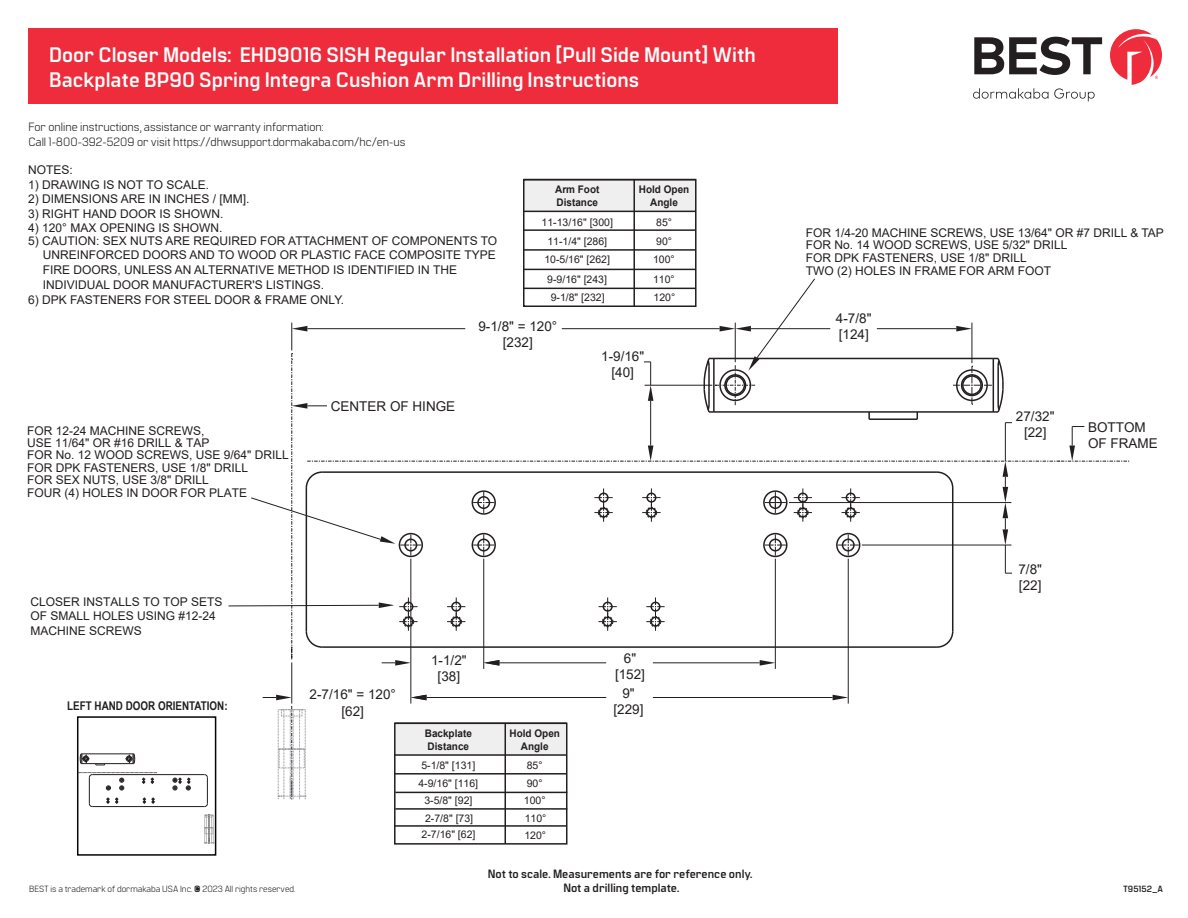
<style>
.page{position:relative;width:1188px;height:918px;background:#fff}
.page>*{position:absolute;margin:0;border:0;box-sizing:border-box;transform-origin:0 0}
.t1{font:700 21px/25.2px "Manifold CF";color:#fff}
.t2{font:13.5px/16.2px "Arial";color:#231f20;text-align:center}
.t3{font:12px/12.5px "Arial";color:#231f20}
.t4{font:12px/14.4px "Manifold CF";color:#231f20}
.t5{font:700 12px/14.4px "Manifold CF";color:#231f20;text-align:center}
.t6{font:700 12px "Arial Narrow";color:#231f20}
.t7{font:10.5px/18.8px "Arial";color:#231f20}
.t8{font:700 10.5px/12.6px "Arial";color:#231f20;scale:.95 1}
.t9{font:9px "Manifold CF";color:#231f20}
.t10{font:700 9px "Manifold CF";color:#231f20}
</style>
<div class="page">
<div style="left:524px;top:180px;width:172px;height:31px;background:#efeff0"></div>
<div style="left:523px;top:179px;width:174px;height:128px;border:2px solid #231f20"></div>
<hr style="left:524px;top:179px;width:172px;height:1px;background:#231f20">
<hr style="left:524px;top:229px;width:172px;height:2px;background:#231f20">
<hr style="left:524px;top:211px;width:172px;height:1px;background:#231f20">
<hr style="left:633px;top:180px;width:2px;height:126px;background:#231f20">
<hr style="left:523px;top:249px;width:172px;height:2px;background:#231f20">
<hr style="left:523px;top:269px;width:172px;height:1px;background:#231f20">
<div style="left:395px;top:724px;width:172px;height:31px;background:#efeff0"></div>
<div style="left:394px;top:723px;width:173px;height:122px;border:2px solid #231f20"></div>
<hr style="left:395px;top:773px;width:172px;height:2px;background:#231f20">
<hr style="left:395px;top:754px;width:172px;height:2px;background:#231f20">
<hr style="left:505px;top:723px;width:1px;height:121px;background:#231f20">
<hr style="left:395px;top:723px;width:172px;height:1px;background:#231f20">
<hr style="left:395px;top:792px;width:172px;height:1px;background:#231f20">
<hr style="left:395px;top:808px;width:172px;height:2px;background:#231f20">
<hr style="left:394px;top:825px;width:172px;height:2px;background:#231f20">
<div style="left:77px;top:716px;width:139px;height:140px;border:2px solid #050504"></div>
<svg style="left:278px;top:706px;width:28px;height:93px"></svg>
<svg style="left:833px;top:695px;width:15px;height:5px"></svg>
<svg style="left:411px;top:695px;width:15px;height:5px"></svg>
<hr style="left:291px;top:662px;width:1px;height:42px;background:#231f20">
<hr style="left:410px;top:559px;width:1px;height:145px;background:#231f20">
<hr style="left:483px;top:559px;width:1px;height:110px;background:#231f20">
<hr style="left:775px;top:559px;width:1px;height:110px;background:#231f20">
<hr style="left:848px;top:559px;width:1px;height:145px;background:#231f20">
<hr style="left:653px;top:697px;width:180px;height:1px;background:#231f20">
<svg style="left:263px;top:695px;width:29px;height:5px"></svg>
<hr style="left:426px;top:697px;width:180px;height:1px;background:#231f20">
<hr style="left:82px;top:763px;width:51px;height:1px;background:#231f20">
<hr style="left:82px;top:754px;width:51px;height:1px;background:#231f20">
<svg style="left:96px;top:764px;width:9px;height:2px"></svg>
<svg style="left:125px;top:753px;width:10px;height:11px"></svg>
<svg style="left:80px;top:753px;width:10px;height:11px"></svg>
<svg style="left:173px;top:778px;width:18px;height:12px"></svg>
<hr style="left:92px;top:806px;width:113px;height:1px;background:#231f20">
<hr style="left:92px;top:774px;width:113px;height:1px;background:#231f20">
<svg style="left:78px;top:772px;width:79px;height:35px"></svg>
<svg style="left:204px;top:774px;width:4px;height:33px"></svg>
<svg style="left:204px;top:814px;width:10px;height:31px"></svg>
<svg style="left:228px;top:278px;width:901px;height:388px"></svg>
<svg style="left:974px;top:37px;width:128px;height:38px"></svg>
<svg style="left:1110px;top:29px;width:52px;height:56px"></svg>
<svg style="left:973px;top:88px;width:75px;height:11px"></svg>
<svg style="left:1054px;top:88px;width:41px;height:13px"></svg>
<div style="left:28px;top:28px;width:810px;height:75px;background:#ee2c3b"></div>
<h1 class="t1" style="left:49px;top:43px;width:708px">Door Closer Models: EHD9016 SISH Regular Installation [Pull Side Mount] With<br>Backplate BP90 Spring Integra Cushion Arm Drilling Instructions</h1>
<p class="t4" style="left:28px;top:120px;width:379px">For online instructions, assistance or warranty information:<br>Call 1-800-392-5209 or visit https://dhwsupport.dormakaba.com/hc/en-us</p>
<p class="t3" style="left:28px;top:163px;width:46px">NOTES:</p>
<p class="t3" style="left:28px;top:178px;width:182px">1) DRAWING IS NOT TO SCALE.</p>
<p class="t3" style="left:28px;top:193px;width:223px">2) DIMENSIONS ARE IN INCHES / [MM].</p>
<p class="t3" style="left:28px;top:208px;width:197px">3) RIGHT HAND DOOR IS SHOWN.</p>
<p class="t3" style="left:43px;top:233px;width:456px;line-height:14.7px;text-indent:-15px">5) CAUTION: SEX NUTS ARE REQUIRED FOR ATTACHMENT OF COMPONENTS TO UNREINFORCED DOORS AND TO WOOD OR PLASTIC FACE COMPOSITE TYPE FIRE DOORS, UNLESS AN ALTERNATIVE METHOD IS IDENTIFIED IN THE INDIVIDUAL DOOR MANUFACTURER'S LISTINGS.</p>
<p class="t3" style="left:28px;top:293px;width:317px">6) DPK FASTENERS FOR STEEL DOOR &amp; FRAME ONLY.</p>
<p class="t3" style="left:28px;top:221px;width:196px">4) 120° MAX OPENING IS SHOWN.</p>
<p class="t8" style="left:555px;top:184px;width:48px">Arm Foot<br>Distance</p>
<p class="t7" style="left:542px;top:213px;width:73px;text-align:center">11-13/16" [300]<br>11-1/4" [286]</p>
<p class="t8" style="left:639px;top:184px;width:55px;text-align:center">Hold Open<br>Angle</p>
<p class="t7" style="left:656px;top:213px;width:17px">85°<br>90°</p>
<p class="t7" style="left:544px;top:250px;width:67px">10-5/16" [262]</p>
<p class="t7" style="left:653px;top:250px;width:23px">100°</p>
<p class="t7" style="left:547px;top:270px;width:61px">9-9/16" [243]</p>
<p class="t7" style="left:653px;top:270px;width:23px">110°</p>
<p class="t7" style="left:551px;top:288px;width:55px">9-1/8" [232]</p>
<p class="t7" style="left:654px;top:288px;width:23px">120°</p>
<p class="t3" style="left:806px;top:226px;width:360px">FOR 1/4-20 MACHINE SCREWS, USE 13/64" OR #7 DRILL &amp; TAP FOR No. 14 WOOD SCREWS, USE 5/32" DRILL<br>FOR DPK FASTENERS, USE 1/8" DRILL<br>TWO (2) HOLES IN FRAME FOR ARM FOOT</p>
<p class="t3" style="left:27px;top:424px;width:263px">FOR 12-24 MACHINE SCREWS,<br>USE 11/64" OR #16 DRILL &amp; TAP<br>FOR No. 12 WOOD SCREWS, USE 9/64" DRILL<br>FOR DPK FASTENERS, USE 1/8" DRILL<br>FOR SEX NUTS, USE 3/8" DRILL<br>FOUR (4) HOLES IN DOOR FOR PLATE</p>
<p class="t2" style="left:331px;top:398px;width:126px">CENTER OF HINGE</p>
<p class="t2" style="left:478px;top:318px;width:80px">9-1/8" = 120° [232]</p>
<p class="t2" style="left:836px;top:310px;width:37px;text-align:left">4-7/8" [124]</p>
<p class="t2" style="left:601px;top:348px;width:45px">1-9/16" [40]</p>
<p class="t3" style="left:31px;top:594px;width:194px;line-height:14.4px">CLOSER INSTALLS TO TOP SETS<br>OF SMALL HOLES USING #12-24<br>MACHINE SCREWS</p>
<p class="t6" style="left:67px;top:696px;width:162px">LEFT HAND DOOR ORIENTATION:</p>
<p class="t2" style="left:310px;top:687px;width:88px">2-7/16" = 120° [62]</p>
<p class="t2" style="left:431px;top:652px;width:37px">1-1/2" [38]</p>
<p class="t8" style="left:425px;top:727px;width:51px">Backplate<br>Distance</p>
<p class="t7" style="left:418px;top:757px;width:61px;line-height:17.7px">5-1/8" [131]<br>4-9/16" [116]</p>
<p class="t8" style="left:510px;top:727px;width:55px;text-align:center">Hold Open<br>Angle</p>
<p class="t7" style="left:527px;top:757px;width:17px;line-height:17.7px">85°<br>90°</p>
<p class="t7" style="left:424px;top:791px;width:50px">3-5/8" [92]</p>
<p class="t7" style="left:524px;top:791px;width:23px">100°</p>
<p class="t7" style="left:425px;top:808px;width:50px">2-7/8" [73]</p>
<p class="t7" style="left:525px;top:808px;width:23px">110°</p>
<p class="t7" style="left:422px;top:825px;width:55px">2-7/16" [62]</p>
<p class="t7" style="left:524px;top:826px;width:23px">120°</p>
<p class="t2" style="left:615px;top:650px;width:32px">6" [152]</p>
<p class="t2" style="left:614px;top:685px;width:32px">9" [229]</p>
<p class="t2" style="left:1016px;top:408px;width:40px">27/32" [22]</p>
<p class="t2" style="left:1088px;top:419px;width:71px;text-align:left">BOTTOM<br>OF FRAME</p>
<p class="t2" style="left:1018px;top:561px;width:25px;text-align:left">7/8" [22]</p>
<p class="t5" style="left:488px;top:867px;width:266px">Not to scale. Measurements are for reference only.<br>Not a drilling template.</p>
<p class="t9" style="left:29px;top:884px;width:268px">BEST is a trademark of dormakaba USA Inc. © 2023 All rights reserved.</p>
<p class="t10" style="left:1123px;top:884px;width:41px">T95152_A</p>
</div>
